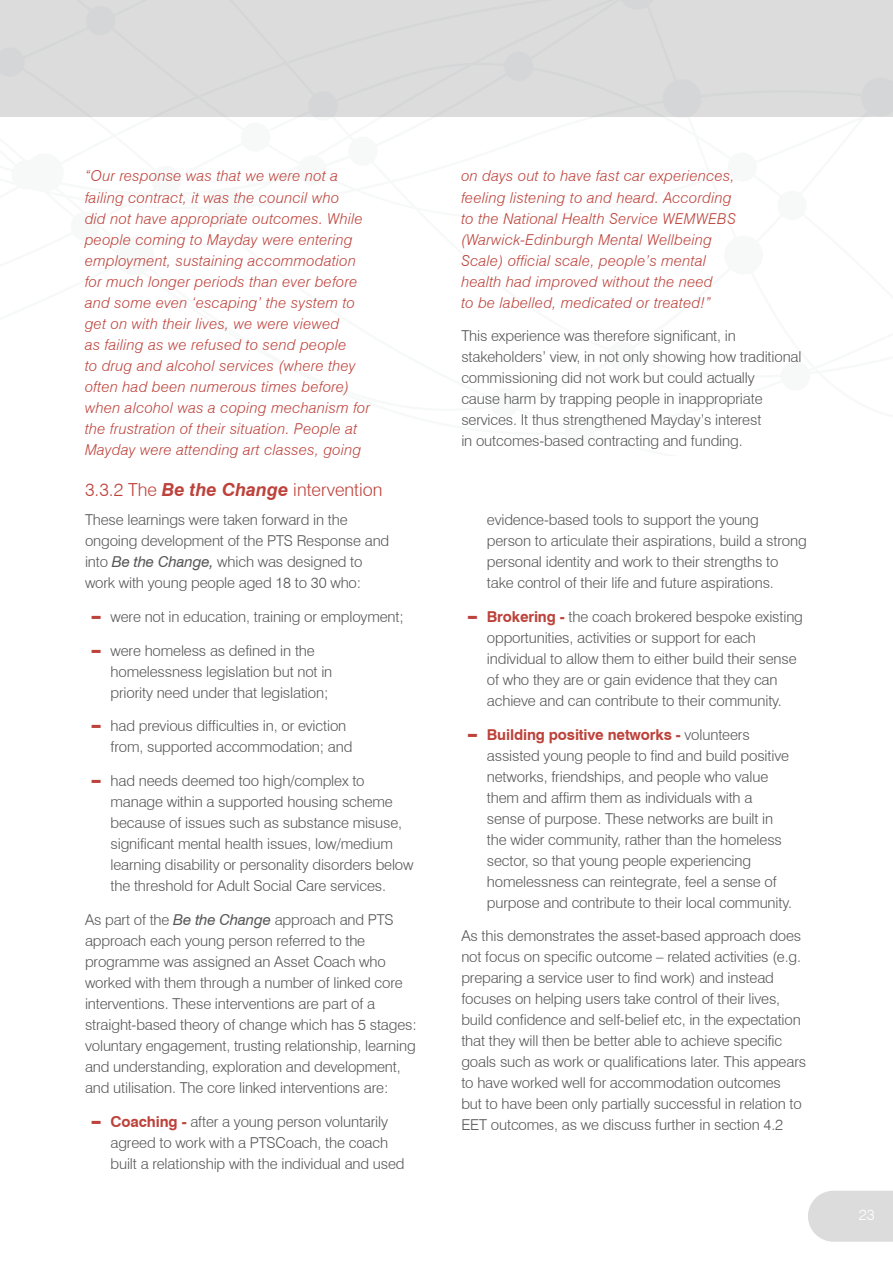
<style>
.page{position:relative;width:893px;height:1263px;background:#fff}
.page>*{position:absolute;margin:0;border:0;box-sizing:border-box;transform-origin:0 0}
.Heading__H3{font:300 18px "Swiss 721 BT";color:#bd423b}
.Body_Copy__P{font:300 15px/21px "Swiss 721 BT";letter-spacing:-.01em;color:#575757}
.Quote_Column__P{font:italic 300 15px/21px "Swiss 721 BT";letter-spacing:.02em;color:#bd423b}
.t1{font:300 15px "Swiss 721 BT";color:#fff}
.s1{font-weight:700;font-style:italic}
.s2{font-weight:400;font-style:italic}
.s3{font-family:"Swiss 721";font-weight:400;color:#bd423b}
.s4{font-weight:700;color:#bd423b}
</style>
<div class="page">
<div style="left:1px;top:0;width:892px;height:117px;background:#dcdcdc"></div>
<svg style="left:0;top:0;width:1px;height:117px"></svg>
<svg style="left:808px;top:1191px;width:85px;height:51px;background:#dedede"></svg>
<p class="Quote_Column__P" style="left:85px;top:166px;width:287px">“Our response was that we were not a failing contract, it was the council who<br>did not have appropriate outcomes. While people coming to Mayday were entering employment, sustaining accommodation for much longer periods than ever before and some even ‘escaping’ the system to get on with their lives, we were viewed<br>as failing as we refused to send people<br>to drug and alcohol services (where they often had been numerous times before) when alcohol was a coping mechanism for the frustration of their situation. People at Mayday were attending art classes, going</p>
<p class="Quote_Column__P" style="left:461px;top:166px;width:276px">on days out to have fast car experiences, feeling listening to and heard. According to the National Health Service WEMWEBS (Warwick-Edinburgh Mental Wellbeing Scale) official scale, people’s mental health had improved without the need<br>to be labelled, medicated or treated!”</p>
<p class="Body_Copy__P" style="left:461px;top:325px;width:342px">This experience was therefore significant, in stakeholders’ view, in not only showing how traditional commissioning did not work but could actually<br>cause harm by trapping people in inappropriate services. It thus strengthened Mayday’s interest<br>in outcomes-based contracting and funding.</p>
<p class="Heading__H3" style="left:85px;top:478px;width:299px">3.3.2 The <span class="s1">Be the Change</span> intervention</p>
<p class="Body_Copy__P" style="left:85px;top:509px;width:306px">These learnings were taken forward in the ongoing development of the PTS Response and into <span class="s2">Be the Change,</span> which was designed to work with young people aged 18 to 30 who:</p>
<p class="Body_Copy__P" style="left:89px;top:606px;width:316px"><span class="s3">▬</span> were not in education, training or employment;</p>
<p class="Body_Copy__P" style="left:111px;top:640px;width:223px;text-indent:-21px"><span class="s3">▬</span> were homeless as defined in the homelessness legislation but not in priority need under that legislation;</p>
<p class="Body_Copy__P" style="left:111px;top:715px;width:243px;text-indent:-21px"><span class="s3">▬</span> had previous difficulties in, or eviction from, supported accommodation; and</p>
<p class="Body_Copy__P" style="left:111px;top:770px;width:304px;text-indent:-21px"><span class="s3">▬</span> had needs deemed too high/complex to manage within a supported housing scheme because of issues such as substance misuse, significant mental health issues, low/medium learning disability or personality disorders below the threshold for Adult Social Care services.</p>
<p class="Body_Copy__P" style="left:85px;top:909px;width:333px">As part of the <span class="s2">Be the Change</span> approach and PTS approach each young person referred to the programme was assigned an Asset Coach who worked with them through a number of linked core interventions. These interventions are part of a straight-based theory of change which has 5 stages: voluntary engagement, trusting relationship, learning and understanding, exploration and development, and utilisation. The core linked interventions are:</p>
<p class="Body_Copy__P" style="left:111px;top:1111px;width:296px;text-indent:-21px"><span class="s3">▬</span> <span class="s4">Coaching -</span> after a young person voluntarily agreed to work with a PTSCoach, the coach built a relationship with the individual and used</p>
<p class="Body_Copy__P" style="left:487px;top:509px;width:321px">evidence-based tools to support the young person to articulate their aspirations, build a strong personal identity and work to their strengths to take control of their life and future aspirations.</p>
<p class="Body_Copy__P" style="left:487px;top:606px;width:318px;text-indent:-21px"><span class="s3">▬</span> <span class="s4">Brokering -</span> the coach brokered bespoke existing opportunities, activities or support for each individual to allow them to either build their sense of who they are or gain evidence that they can achieve and can contribute to their community.</p>
<p class="Body_Copy__P" style="left:487px;top:724px;width:307px;text-indent:-21px"><span class="s3">▬</span> <span class="s4">Building positive networks -</span> volunteers assisted young people to find and build positive networks, friendships, and people who value them and affirm them as individuals with a sense of purpose. These networks are built in the wider community, rather than the homeless sector, so that young people experiencing homelessness can reintegrate, feel a sense of purpose and contribute to their local community.</p>
<p class="Body_Copy__P" style="left:461px;top:925px;width:346px">As this demonstrates the asset-based approach does not focus on specific outcome – related activities (e.g. preparing a service user to find work) and instead focuses on helping users take control of their lives, build confidence and self-belief etc, in the expectation that they will then be better able to achieve specific goals such as work or qualifications later. This appears to have worked well for accommodation outcomes<br>but to have been only partially successful in relation to EET outcomes, as we discuss further in section 4.2</p>
<p class="t1" style="left:859px;top:1206px;width:17px">23</p>
</div>
